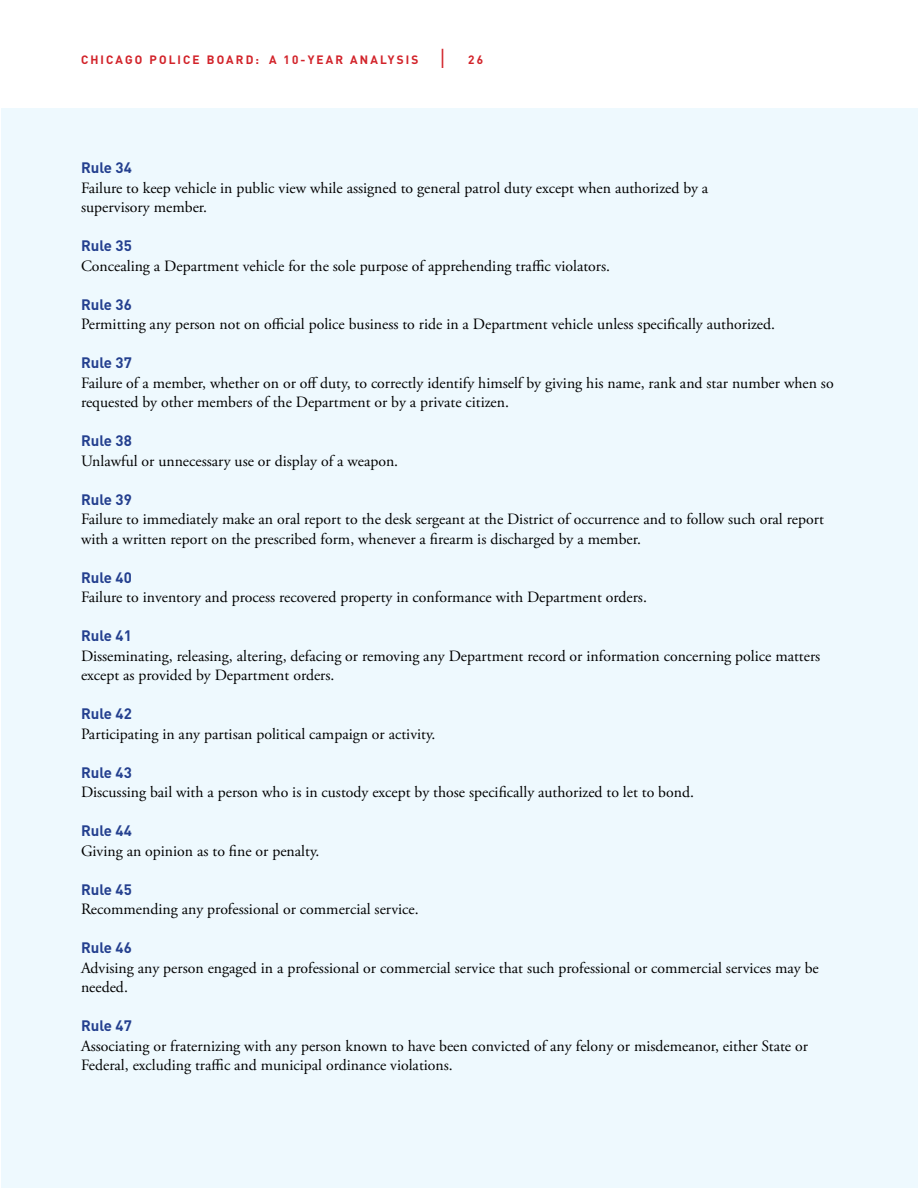
<style>
.page{position:relative;width:918px;height:1188px;background:#fff}
.page>*{position:absolute;margin:0;border:0;box-sizing:border-box;transform-origin:0 0}
.t1{font:15.75px/19.5px "Adobe Garamond Pro";color:#000}
.t2{font:700 15px "DIN";color:#24408f}
.t3{font:700 12px "DINVK";letter-spacing:.18em;color:#d2232a}
.s1{font-weight:300;font-size:27px}
</style>
<div class="page">
<div style="left:1px;top:108px;width:917px;height:1079px;background:#eef9fe"></div>
<p class="t3" style="left:81px;top:52px;width:367px">CHICAGO POLICE BOARD: A 10-YEAR ANALYSIS <span class="s1">i</span></p>
<p class="t3" style="left:468px;top:52px;width:8px">26</p>
<p class="t2" style="left:81px;top:158px;width:52px">Rule 34</p>
<p class="t1" style="left:81px;top:179px;width:629px">Failure to keep vehicle in public view while assigned to general patrol duty except when authorized by a supervisory member.</p>
<p class="t2" style="left:81px;top:236px;width:52px">Rule 35</p>
<p class="t1" style="left:81px;top:257px;width:531px">Concealing a Department vehicle for the sole purpose of apprehending traffic violators.</p>
<p class="t2" style="left:81px;top:295px;width:52px">Rule 36</p>
<p class="t1" style="left:81px;top:315px;width:696px">Permitting any person not on official police business to ride in a Department vehicle unless specifically authorized.</p>
<p class="t2" style="left:81px;top:353px;width:52px">Rule 37</p>
<p class="t1" style="left:81px;top:374px;width:754px">Failure of a member, whether on or off duty, to correctly identify himself by giving his name, rank and star number when so requested by other members of the Department or by a private citizen.</p>
<p class="t2" style="left:81px;top:431px;width:52px">Rule 38</p>
<p class="t1" style="left:81px;top:452px;width:319px">Unlawful or unnecessary use or display of a weapon.</p>
<p class="t2" style="left:81px;top:490px;width:52px">Rule 39</p>
<p class="t1" style="left:81px;top:510px;width:744px">Failure to immediately make an oral report to the desk sergeant at the District of occurrence and to follow such oral report with a written report on the prescribed form, whenever a firearm is discharged by a member.</p>
<p class="t2" style="left:81px;top:568px;width:52px">Rule 40</p>
<p class="t1" style="left:81px;top:588px;width:567px">Failure to inventory and process recovered property in conformance with Department orders.</p>
<p class="t2" style="left:81px;top:626px;width:52px">Rule 41</p>
<p class="t1" style="left:81px;top:647px;width:741px">Disseminating, releasing, altering, defacing or removing any Department record or information concerning police matters except as provided by Department orders.</p>
<p class="t2" style="left:81px;top:704px;width:52px">Rule 42</p>
<p class="t1" style="left:81px;top:725px;width:356px">Participating in any partisan political campaign or activity.</p>
<p class="t2" style="left:81px;top:763px;width:52px">Rule 43</p>
<p class="t1" style="left:81px;top:783px;width:615px">Discussing bail with a person who is in custody except by those specifically authorized to let to bond.</p>
<p class="t2" style="left:81px;top:821px;width:52px">Rule 44</p>
<p class="t1" style="left:81px;top:842px;width:240px">Giving an opinion as to fine or penalty.</p>
<p class="t2" style="left:81px;top:880px;width:52px">Rule 45</p>
<p class="t1" style="left:81px;top:900px;width:339px">Recommending any professional or commercial service.</p>
<p class="t2" style="left:81px;top:938px;width:52px">Rule 46</p>
<p class="t1" style="left:81px;top:959px;width:739px">Advising any person engaged in a professional or commercial service that such professional or commercial services may be needed.</p>
<p class="t2" style="left:81px;top:1016px;width:52px">Rule 47</p>
<p class="t1" style="left:81px;top:1037px;width:728px">Associating or fraternizing with any person known to have been convicted of any felony or misdemeanor, either State or<br>Federal, excluding traffic and municipal ordinance violations.</p>
</div>
